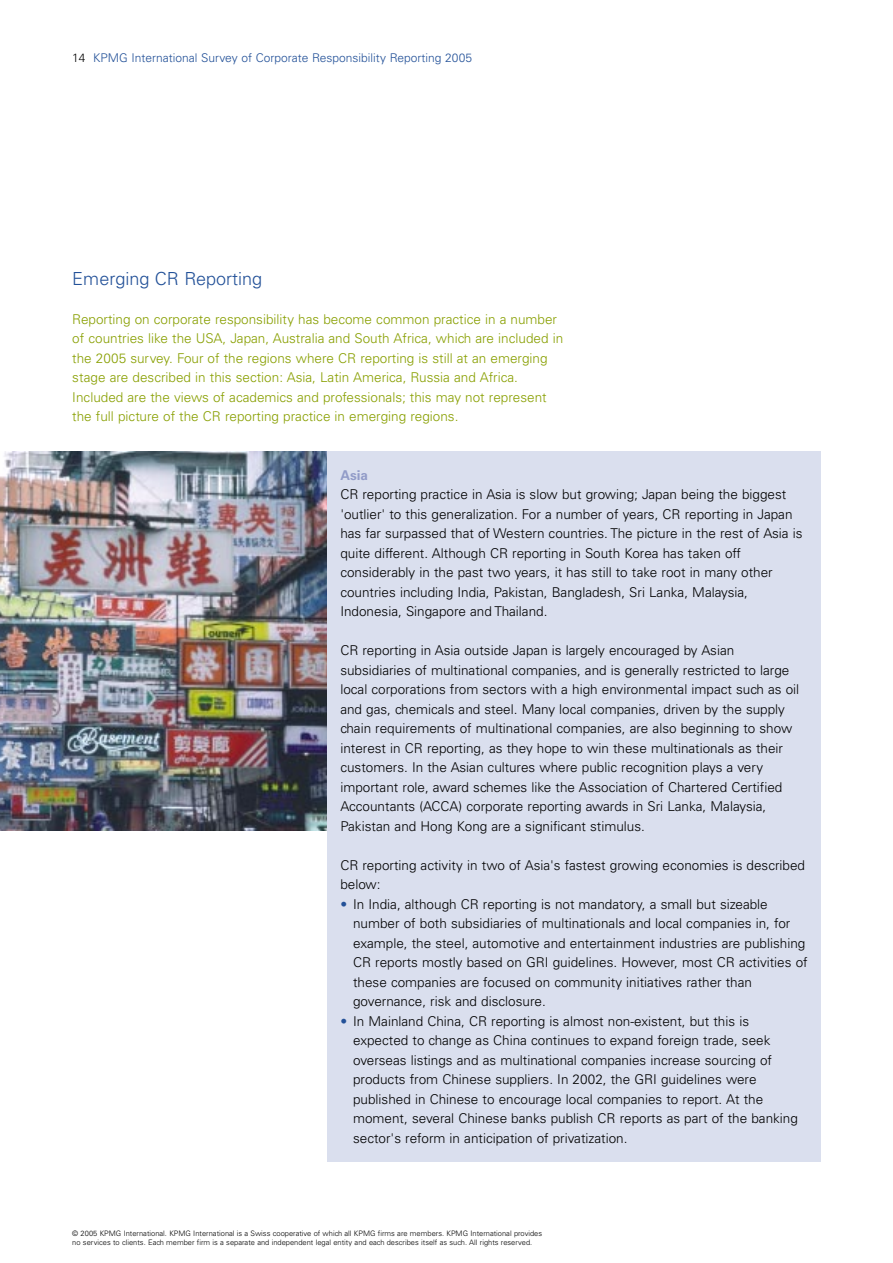
<style>
.page{position:relative;width:893px;height:1263px;background:#fff}
.page>*{position:absolute;margin:0;border:0;box-sizing:border-box;transform-origin:0 0}
.t1{font:300 18px "Univers";color:#235198}
.t2{font:300 13.5px/19.5px "Univers";color:#000}
.t3{font:300 13.5px/19.5px "Univers";color:#889f00}
.t4{font:700 13.5px "Univers";color:#929cc8}
.t5{font:300 12px "Univers";color:#235198}
.t6{font:300 7.5px/9px "Univers";color:#000}
.s1{color:#000}
.s2{color:#235198}
</style>
<div class="page">
<img style="left:0;top:451px;width:327px;height:380px">
<div style="left:327px;top:451px;width:494px;height:711px;background:#dadfee"></div>
<p class="t5" style="left:72px;top:53px;width:401px"><span class="s1">14</span> KPMG International Survey of Corporate Responsibility Reporting 2005</p>
<h1 class="t1" style="left:72px;top:272px;width:191px">Emerging CR Reporting</h1>
<p class="t3" style="left:72px;top:311px;width:492px">Reporting on corporate responsibility has become common practice in a number of countries like the USA, Japan, Australia and South Africa, which are included in the 2005 survey. Four of the regions where CR reporting is still at an emerging stage are described in this section: Asia, Latin America, Russia and Africa.<br>Included are the views of academics and professionals; this may not represent the full picture of the CR reporting practice in emerging regions.</p>
<p class="t4" style="left:340px;top:470px;width:29px">Asia</p>
<p class="t2" style="left:340px;top:486px;width:463px">CR reporting practice in Asia is slow but growing; Japan being the biggest 'outlier' to this generalization. For a number of years, CR reporting in Japan has far surpassed that of Western countries. The picture in the rest of Asia is quite different. Although CR reporting in South Korea has taken off considerably in the past two years, it has still to take root in many other countries including India, Pakistan, Bangladesh, Sri Lanka, Malaysia, Indonesia, Singapore and Thailand.</p>
<p class="t2" style="left:340px;top:642px;width:460px">CR reporting in Asia outside Japan is largely encouraged by Asian subsidiaries of multinational companies, and is generally restricted to large local corporations from sectors with a high environmental impact such as oil and gas, chemicals and steel. Many local companies, driven by the supply chain requirements of multinational companies, are also beginning to show interest in CR reporting, as they hope to win these multinationals as their customers. In the Asian cultures where public recognition plays a very important role, award schemes like the Association of Chartered Certified Accountants (ACCA) corporate reporting awards in Sri Lanka, Malaysia, Pakistan and Hong Kong are a significant stimulus.</p>
<p class="t2" style="left:340px;top:857px;width:466px">CR reporting activity in two of Asia's fastest growing economies is described below:</p>
<p class="t2" style="left:353px;top:896px;width:456px;text-indent:-13px"><span class="s2">•</span> In India, although CR reporting is not mandatory, a small but sizeable number of both subsidiaries of multinationals and local companies in, for example, the steel, automotive and entertainment industries are publishing CR reports mostly based on GRI guidelines. However, most CR activities of these companies are focused on community initiatives rather than governance, risk and disclosure.</p>
<p class="t2" style="left:353px;top:1013px;width:446px;text-indent:-13px"><span class="s2">•</span> In Mainland China, CR reporting is almost non-existent, but this is expected to change as China continues to expand foreign trade, seek overseas listings and as multinational companies increase sourcing of products from Chinese suppliers. In 2002, the GRI guidelines were published in Chinese to encourage local companies to report. At the moment, several Chinese banks publish CR reports as part of the banking sector's reform in anticipation of privatization.</p>
<p class="t6" style="left:72px;top:1230px;width:471px">© 2005 KPMG International. KPMG International is a Swiss cooperative of which all KPMG firms are members. KPMG International provides no services to clients. Each member firm is a separate and independent legal entity and each describes itself as such. All rights reserved.</p>
</div>
